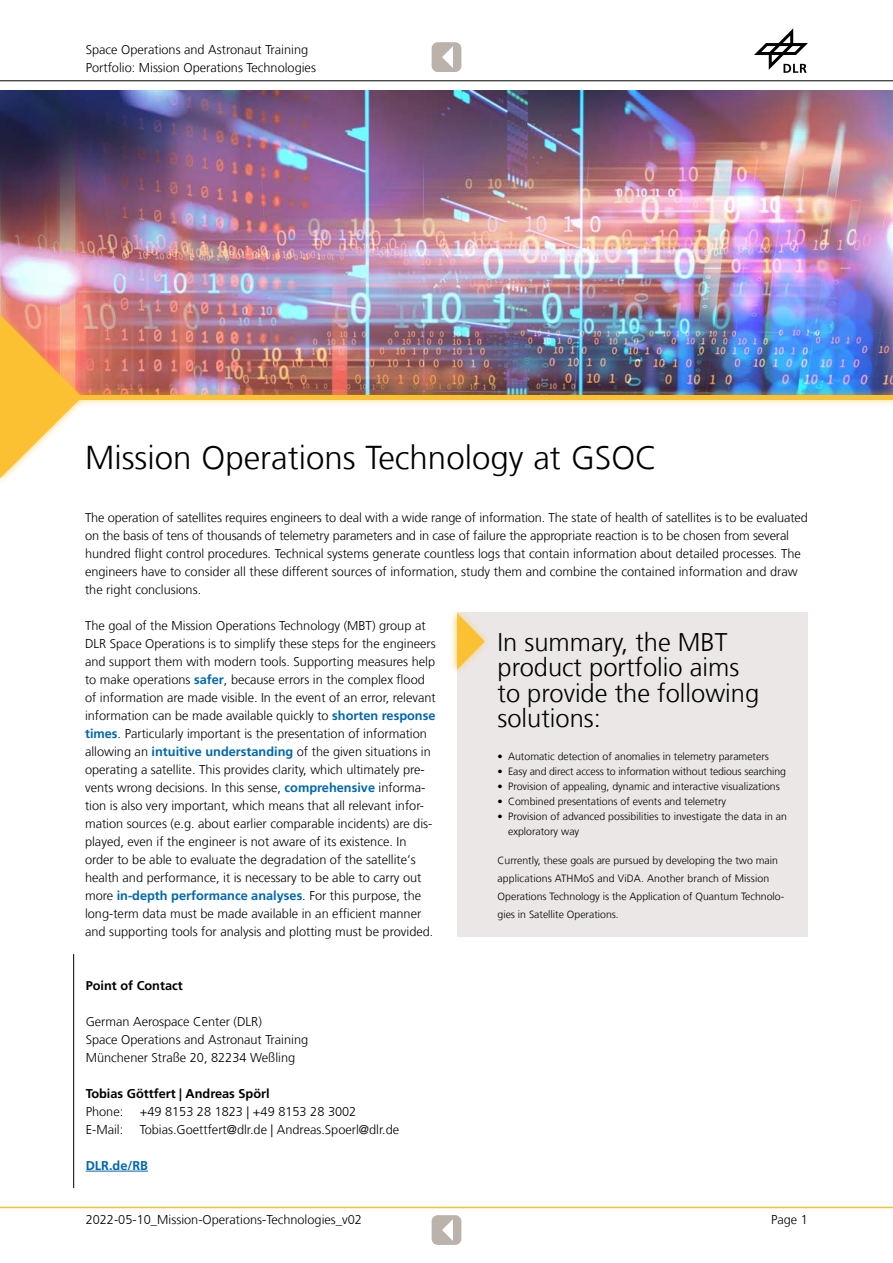
<style>
.page{position:relative;width:893px;height:1263px;background:#fff}
.page>*{position:absolute;margin:0;border:0;box-sizing:border-box;transform-origin:0 0}
.t1{font:300 33px "Frutiger";color:#000}
.t2{font:300 25.5px/25.5px "Frutiger";color:#000}
.t3{font:300 12.75px/18px "Frutiger";color:#000}
.t4{font:700 12.75px "Frutiger";color:#000}
.t5{font:700 12.75px "Frutiger";color:#0066b0}
.t6{font:300 10.5px/18px "Frutiger";color:#000}
.s1{font-weight:700;color:#0066b0}
</style>
<div class="page">
<svg style="left:754px;top:28px;width:54px;height:45px"></svg>
<hr style="left:0;top:1207px;width:893px;height:1px;background:#fcc133">
<div style="left:432px;top:42px;width:29px;height:30px;background:#bcb2ac;border-radius:6px"></div>
<svg style="left:442px;top:46px;width:11px;height:22px"></svg>
<div style="left:432px;top:1215px;width:29px;height:30px;background:#bcb2ac;border-radius:6px"></div>
<svg style="left:442px;top:1219px;width:11px;height:22px"></svg>
<hr style="left:0;top:81px;width:893px;height:1px;background:#000">
<hr style="left:73px;top:954px;width:1px;height:234px;background:#000">
<hr style="left:86px;top:1171px;width:62px;height:1px;background:#0066b0">
<img style="left:0;top:90px;width:893px;height:297px">
<div style="left:63px;top:387px;width:830px;height:20px;background:#fcc133;opacity:.75"></div>
<hr style="left:71px;top:395px;width:822px;height:4px;background:#fcc133">
<svg style="left:0;top:304px;width:93px;height:177px"></svg>
<div style="left:457px;top:612px;width:351px;height:324px;background:#eae7e6"></div>
<svg style="left:451px;top:611px;width:36px;height:61px"></svg>
<p class="t3" style="left:86px;top:41px;width:232px">Space Operations and Astronaut Training<br>Portfolio: Mission Operations Technologies</p>
<h1 class="t1" style="left:85px;top:439px;width:574px">Mission Operations Technology at GSOC</h1>
<p class="t3" style="left:85px;top:509px;width:724px">The operation of satellites requires engineers to deal with a wide range of information. The state of health of satellites is to be evaluated on the basis of tens of thousands of telemetry parameters and in case of failure the appropriate reaction is to be chosen from several hundred flight control procedures. Technical systems generate countless logs that contain information about detailed processes. The engineers have to consider all these different sources of information, study them and combine the contained information and draw the right conclusions.</p>
<p class="t3" style="left:85px;top:617px;width:352px">The goal of the Mission Operations Technology (MBT) group at DLR Space Operations is to simplify these steps for the engineers and support them with modern tools. Supporting measures help to make operations <span class="s1">safer</span>, because errors in the complex flood of information are made visible. In the event of an error, relevant information can be made available quickly to <span class="s1">shorten response times</span>. Particularly important is the presentation of information allowing an <span class="s1">intuitive understanding</span> of the given situations in operating a satellite. This provides clarity, which ultimately pre&shy;vents wrong decisions. In this sense, <span class="s1">comprehensive</span> informa&shy;tion is also very important, which means that all relevant infor&shy;mation sources (e.g. about earlier comparable incidents) are dis&shy;played, even if the engineer is not aware of its existence. In order to be able to evaluate the degradation of the satellite‘s health and performance, it is necessary to be able to carry out more <span class="s1">in-depth performance analyses</span>. For this purpose, the long-term data must be made available in an efficient manner and supporting tools for analysis and plotting must be provided.</p>
<h2 class="t2" style="left:497px;top:629px;width:263px">In summary, the MBT product portfolio aims to provide the following solutions:</h2>
<p class="t6" style="left:497px;top:747px;width:273px">• Automatic detection of anomalies in telemetry parameters</p>
<p class="t6" style="left:497px;top:762px;width:290px">• Easy and direct access to information without tedious searching</p>
<p class="t6" style="left:497px;top:777px;width:284px">• Provision of appealing, dynamic and interactive visualizations</p>
<p class="t6" style="left:497px;top:792px;width:230px">• Combined presentations of events and telemetry</p>
<p class="t6" style="left:508px;top:809px;width:280px;line-height:15px;text-indent:-11px">• Provision of advanced possibilities to investigate the data in an exploratory way</p>
<p class="t6" style="left:497px;top:851px;width:288px">Currently, these goals are pursued by developing the two main applications ATHMoS and ViDA. Another branch of Mission Operations Technology is the Application of Quantum Technolo&shy;gies in Satellite Operations.</p>
<p class="t4" style="left:86px;top:978px;width:99px">Point of Contact</p>
<p class="t3" style="left:86px;top:1013px;width:224px">German Aerospace Center (DLR)<br>Space Operations and Astronaut Training<br>Münchener Straße 20, 82234 Weßling</p>
<p class="t4" style="left:86px;top:1086px;width:185px">Tobias Göttfert | Andreas Spörl</p>
<p class="t3" style="left:86px;top:1103px;width:39px">Phone:</p>
<p class="t3" style="left:140px;top:1103px;width:218px">+49 8153 28 1823 | +49 8153 28 3002</p>
<p class="t3" style="left:86px;top:1121px;width:39px">E-Mail:</p>
<p class="t3" style="left:140px;top:1121px;width:261px">Tobias.Goettfert@dlr.de | Andreas.Spoerl@dlr.de</p>
<p class="t5" style="left:86px;top:1158px;width:64px">DLR.de/RB</p>
<p class="t3" style="left:86px;top:1211px;width:278px">2022-05-10_Mission-Operations-Technologies_v02</p>
<p class="t3" style="left:771px;top:1211px;width:38px">Page 1</p>
</div>
